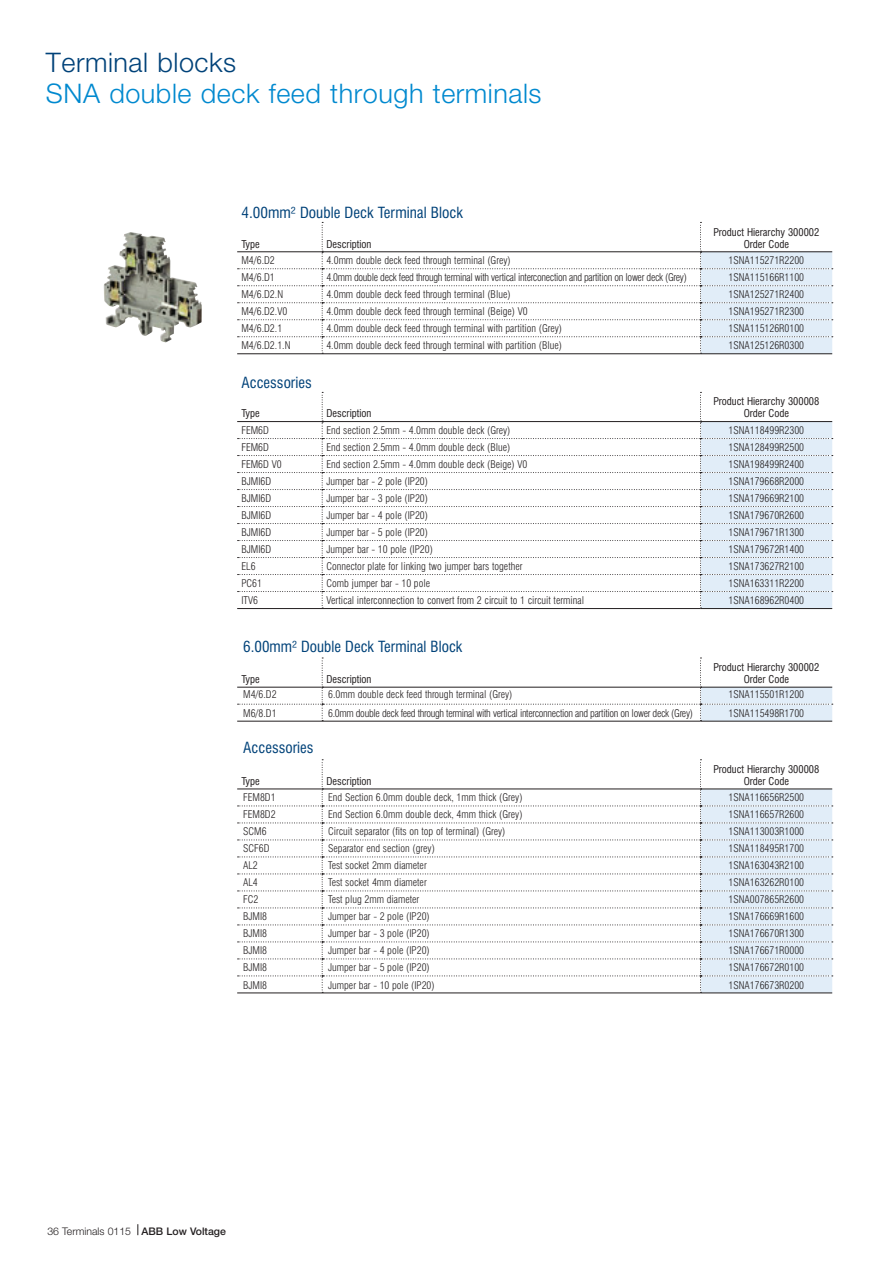
<style>
.page{position:relative;width:893px;height:1263px;background:#fff}
.page>*{position:absolute;margin:0;border:0;box-sizing:border-box;transform-origin:0 0}
.t1{font:300 27px "Helvetica Neue";letter-spacing:.02em;color:#0089cf}
.t2{font:300 27px "Helvetica Neue";letter-spacing:.02em;color:#004279}
.t3{font:condensed 15px "Swiss 721 BT";color:#004279}
.t4{font:300 condensed 10.5px "Swiss 721 BT";color:#231f20}
.t5{font:condensed 10.5px/12px "Swiss 721 BT";color:#231f20;text-align:center}
.t6{font:300 condensed 10.5px "Swiss 721 BT";letter-spacing:-.03em;color:#231f20}
.t7{font:300 10.5px "Helvetica Neue";color:#231f20}
.t8{font:300 condensed 10.35px "Swiss 721 BT";color:#231f20}
.s1{font-weight:500}
</style>
<div class="page">
<hr style="left:237px;top:354px;width:463px;height:1px;background:#231f20">
<hr style="left:700px;top:354px;width:132px;height:1px;background:#231f20">
<hr style="left:237px;top:608px;width:463px;height:1px;background:#231f20">
<svg style="left:238px;top:222px;width:595px;height:132px"></svg>
<svg style="left:238px;top:392px;width:595px;height:217px"></svg>
<hr style="left:237px;top:252px;width:463px;height:1px;background:#231f20">
<hr style="left:700px;top:252px;width:132px;height:1px;background:#231f20">
<hr style="left:237px;top:421px;width:463px;height:1px;background:#231f20">
<hr style="left:700px;top:421px;width:132px;height:1px;background:#231f20">
<img style="left:104px;top:232px;width:98px;height:110px">
<hr style="left:237px;top:687px;width:85px;height:1px;background:#231f20">
<hr style="left:237px;top:721px;width:463px;height:1px;background:#231f20">
<hr style="left:237px;top:789px;width:85px;height:1px;background:#231f20">
<hr style="left:237px;top:993px;width:463px;height:1px;background:#231f20">
<hr style="left:700px;top:993px;width:132px;height:1px;background:#231f20">
<svg style="left:238px;top:658px;width:595px;height:335px"></svg>
<h1 class="t2" style="left:46px;top:53px;width:192px">Terminal blocks</h1>
<h1 class="t1" style="left:46px;top:84px;width:497px">SNA double deck feed through terminals</h1>
<h2 class="t3" style="left:241px;top:206px;width:223px">4.00mm² Double Deck Terminal Block</h2>
<p class="t5" style="left:241px;top:238px;width:20px">Type</p>
<p class="t5" style="left:326px;top:238px;width:47px">Description</p>
<p class="t5" style="left:713px;top:226px;width:107px">Product Hierarchy 300002<br>Order Code</p>
<p class="t4" style="left:241px;top:256px;width:35px">M4/6.D2</p>
<p class="t4" style="left:326px;top:256px;width:186px">4.0mm double deck feed through terminal (Grey)</p>
<p class="t4" style="left:728px;top:256px;width:77px">1SNA115271R2200</p>
<p class="t4" style="left:241px;top:273px;width:35px">M4/6.D1</p>
<p class="t6" style="left:326px;top:273px;width:362px">4.0mm double deck feed through terminal with vertical interconection and partition on lower deck (Grey)</p>
<p class="t4" style="left:728px;top:273px;width:77px">1SNA115166R1100</p>
<p class="t4" style="left:241px;top:290px;width:43px">M4/6.D2.N</p>
<p class="t4" style="left:326px;top:290px;width:186px">4.0mm double deck feed through terminal (Blue)</p>
<p class="t4" style="left:728px;top:290px;width:77px">1SNA125271R2400</p>
<p class="t4" style="left:241px;top:307px;width:47px">M4/6.D2.V0</p>
<p class="t4" style="left:326px;top:307px;width:203px">4.0mm double deck feed through terminal (Beige) V0</p>
<p class="t4" style="left:728px;top:307px;width:77px">1SNA195271R2300</p>
<p class="t4" style="left:241px;top:324px;width:42px">M4/6.D2.1</p>
<p class="t4" style="left:326px;top:324px;width:237px">4.0mm double deck feed through terminal with partition (Grey)</p>
<p class="t4" style="left:728px;top:324px;width:77px">1SNA115126R0100</p>
<p class="t4" style="left:241px;top:341px;width:51px">M4/6.D2.1.N</p>
<p class="t4" style="left:326px;top:341px;width:237px">4.0mm double deck feed through terminal with partition (Blue)</p>
<p class="t4" style="left:728px;top:341px;width:77px">1SNA125126R0300</p>
<h2 class="t3" style="left:241px;top:376px;width:72px">Accessories</h2>
<p class="t5" style="left:241px;top:408px;width:20px">Type</p>
<p class="t5" style="left:326px;top:408px;width:47px">Description</p>
<p class="t5" style="left:713px;top:396px;width:107px">Product Hierarchy 300008<br>Order Code</p>
<p class="t4" style="left:241px;top:426px;width:29px">FEM6D</p>
<p class="t4" style="left:326px;top:426px;width:185px">End section 2.5mm - 4.0mm double deck (Grey)</p>
<p class="t4" style="left:728px;top:426px;width:77px">1SNA118499R2300</p>
<p class="t4" style="left:241px;top:443px;width:29px">FEM6D</p>
<p class="t4" style="left:326px;top:443px;width:185px">End section 2.5mm - 4.0mm double deck (Blue)</p>
<p class="t4" style="left:728px;top:443px;width:77px">1SNA128499R2500</p>
<p class="t4" style="left:241px;top:460px;width:42px">FEM6D V0</p>
<p class="t4" style="left:326px;top:460px;width:202px">End section 2.5mm - 4.0mm double deck (Beige) V0</p>
<p class="t4" style="left:728px;top:460px;width:77px">1SNA198499R2400</p>
<p class="t4" style="left:241px;top:477px;width:31px">BJMI6D</p>
<p class="t4" style="left:326px;top:477px;width:103px">Jumper bar - 2 pole (IP20)</p>
<p class="t4" style="left:728px;top:477px;width:77px">1SNA179668R2000</p>
<p class="t4" style="left:241px;top:494px;width:31px">BJMI6D</p>
<p class="t4" style="left:326px;top:494px;width:103px">Jumper bar - 3 pole (IP20)</p>
<p class="t4" style="left:728px;top:494px;width:77px">1SNA179669R2100</p>
<p class="t4" style="left:241px;top:511px;width:31px">BJMI6D</p>
<p class="t4" style="left:326px;top:511px;width:103px">Jumper bar - 4 pole (IP20)</p>
<p class="t4" style="left:728px;top:511px;width:77px">1SNA179670R2600</p>
<p class="t4" style="left:241px;top:528px;width:31px">BJMI6D</p>
<p class="t4" style="left:326px;top:528px;width:103px">Jumper bar - 5 pole (IP20)</p>
<p class="t4" style="left:728px;top:528px;width:77px">1SNA179671R1300</p>
<p class="t4" style="left:241px;top:545px;width:31px">BJMI6D</p>
<p class="t4" style="left:326px;top:545px;width:108px">Jumper bar - 10 pole (IP20)</p>
<p class="t4" style="left:728px;top:545px;width:77px">1SNA179672R1400</p>
<p class="t4" style="left:241px;top:562px;width:16px">EL6</p>
<p class="t4" style="left:326px;top:562px;width:198px">Connector plate for linking two jumper bars together</p>
<p class="t4" style="left:728px;top:562px;width:77px">1SNA173627R2100</p>
<p class="t4" style="left:241px;top:579px;width:22px">PC61</p>
<p class="t4" style="left:326px;top:579px;width:105px">Comb jumper bar - 10 pole</p>
<p class="t4" style="left:728px;top:579px;width:77px">1SNA163311R2200</p>
<p class="t4" style="left:241px;top:596px;width:18px">ITV6</p>
<p class="t4" style="left:326px;top:596px;width:259px">Vertical interconnection to convert from 2 circuit to 1 circuit terminal</p>
<p class="t4" style="left:728px;top:596px;width:77px">1SNA168962R0400</p>
<h2 class="t3" style="left:243px;top:640px;width:221px">6.00mm² Double Deck Terminal Block</h2>
<p class="t5" style="left:241px;top:674px;width:20px">Type</p>
<p class="t5" style="left:326px;top:674px;width:47px">Description</p>
<p class="t5" style="left:713px;top:662px;width:107px">Product Hierarchy 300002<br>Order Code</p>
<p class="t4" style="left:243px;top:690px;width:35px">M4/6.D2</p>
<p class="t4" style="left:328px;top:690px;width:186px">6.0mm double deck feed through terminal (Grey)</p>
<p class="t4" style="left:728px;top:690px;width:77px">1SNA115501R1200</p>
<p class="t4" style="left:243px;top:709px;width:35px">M6/8.D1</p>
<p class="t6" style="left:328px;top:709px;width:366px">6.0mm double deck feed through terminal with vertical interconnection and partition on lower deck (Grey)</p>
<p class="t4" style="left:728px;top:709px;width:77px">1SNA115498R1700</p>
<h2 class="t3" style="left:243px;top:742px;width:72px">Accessories</h2>
<p class="t5" style="left:241px;top:775px;width:20px">Type</p>
<p class="t5" style="left:326px;top:775px;width:47px">Description</p>
<p class="t5" style="left:713px;top:764px;width:107px">Product Hierarchy 300008<br>Order Code</p>
<p class="t8" style="left:243px;top:793px;width:34px">FEM8D1</p>
<p class="t8" style="left:328px;top:793px;width:196px">End Section 6.0mm double deck, 1mm thick (Grey)</p>
<p class="t8" style="left:728px;top:793px;width:77px">1SNA116656R2500</p>
<p class="t8" style="left:243px;top:810px;width:34px">FEM8D2</p>
<p class="t8" style="left:328px;top:810px;width:196px">End Section 6.0mm double deck, 4mm thick (Grey)</p>
<p class="t8" style="left:728px;top:810px;width:77px">1SNA116657R2600</p>
<p class="t8" style="left:243px;top:827px;width:25px">SCM6</p>
<p class="t8" style="left:328px;top:827px;width:179px">Circuit separator (fits on top of terminal) (Grey)</p>
<p class="t8" style="left:728px;top:827px;width:77px">1SNA113003R1000</p>
<p class="t8" style="left:243px;top:844px;width:28px">SCF6D</p>
<p class="t8" style="left:328px;top:844px;width:108px">Separator end section (grey)</p>
<p class="t8" style="left:728px;top:844px;width:77px">1SNA118495R1700</p>
<p class="t8" style="left:243px;top:861px;width:16px">AL2</p>
<p class="t8" style="left:328px;top:861px;width:100px">Test socket 2mm diameter</p>
<p class="t8" style="left:728px;top:861px;width:77px">1SNA163043R2100</p>
<p class="t8" style="left:243px;top:878px;width:16px">AL4</p>
<p class="t8" style="left:328px;top:878px;width:100px">Test socket 4mm diameter</p>
<p class="t8" style="left:728px;top:878px;width:77px">1SNA163262R0100</p>
<p class="t8" style="left:243px;top:895px;width:17px">FC2</p>
<p class="t8" style="left:328px;top:895px;width:93px">Test plug 2mm diameter</p>
<p class="t8" style="left:728px;top:895px;width:77px">1SNA007865R2600</p>
<p class="t8" style="left:243px;top:912px;width:26px">BJMI8</p>
<p class="t8" style="left:328px;top:912px;width:103px">Jumper bar - 2 pole (IP20)</p>
<p class="t8" style="left:728px;top:912px;width:77px">1SNA176669R1600</p>
<p class="t8" style="left:243px;top:929px;width:26px">BJMI8</p>
<p class="t8" style="left:328px;top:929px;width:103px">Jumper bar - 3 pole (IP20)</p>
<p class="t8" style="left:728px;top:929px;width:77px">1SNA176670R1300</p>
<p class="t8" style="left:243px;top:946px;width:26px">BJMI8</p>
<p class="t8" style="left:328px;top:946px;width:103px">Jumper bar - 4 pole (IP20)</p>
<p class="t8" style="left:728px;top:946px;width:77px">1SNA176671R0000</p>
<p class="t8" style="left:243px;top:963px;width:26px">BJMI8</p>
<p class="t8" style="left:328px;top:963px;width:103px">Jumper bar - 5 pole (IP20)</p>
<p class="t8" style="left:728px;top:963px;width:77px">1SNA176672R0100</p>
<p class="t8" style="left:243px;top:980px;width:26px">BJMI8</p>
<p class="t8" style="left:328px;top:980px;width:108px">Jumper bar - 10 pole (IP20)</p>
<p class="t8" style="left:728px;top:980px;width:77px">1SNA176673R0200</p>
<p class="t7" style="left:47px;top:1228px;width:180px">36 Terminals 0115 <span class="s1">ABB Low Voltage</span></p>
</div>
